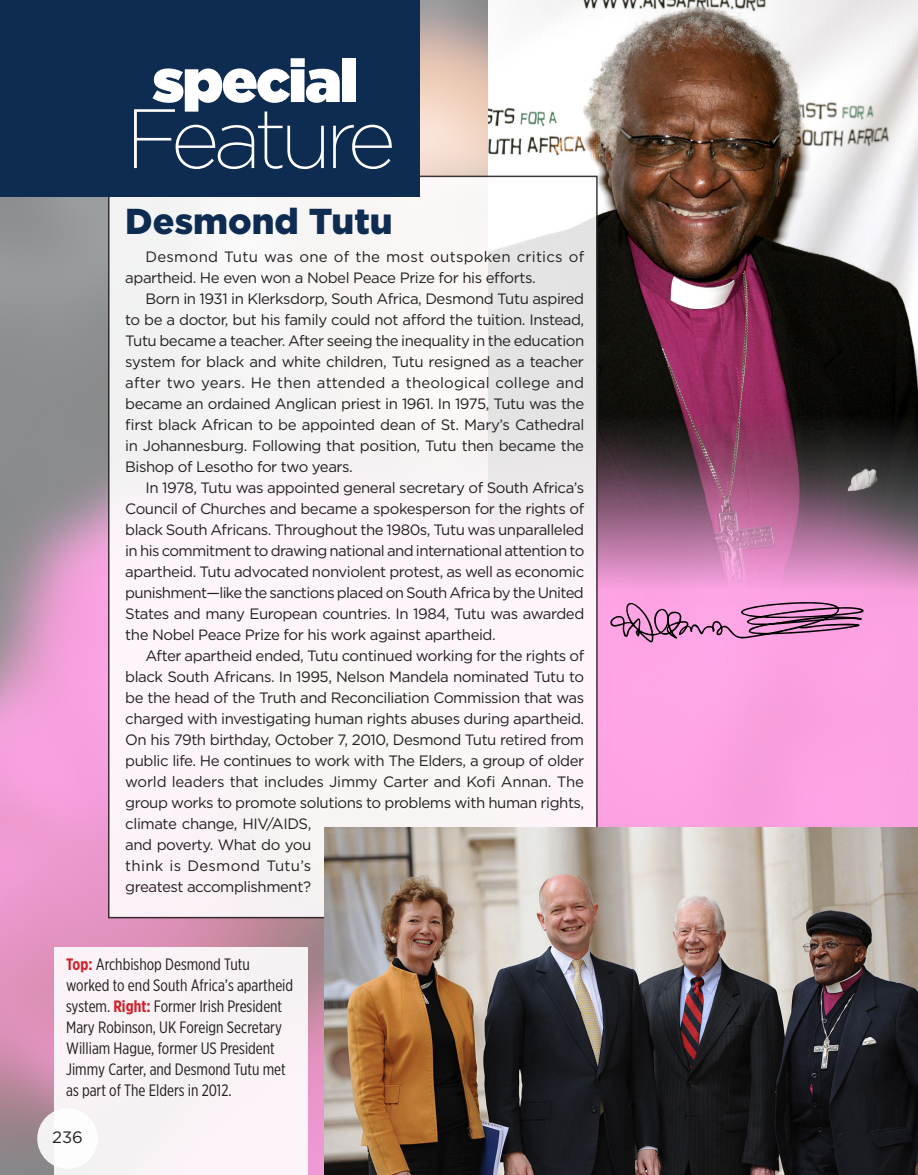
<style>
.page{position:relative;width:918px;height:1175px;background:#fff}
.page>*{position:absolute;margin:0;border:0;box-sizing:border-box;transform-origin:0 0}
.WS_-__SF___Feature{font:200 84px "Gotham";letter-spacing:-.08em;color:#fff}
.WS_-__SF___special{font:900 60px "Gotham";letter-spacing:-.025em;color:#fff}
.WS_-__SF__Title{font:900 36px "Gotham";color:#0e2b51}
.WS_-_Caption_txt{font:16.5px/21px "Gotham X Narrow";color:#231f20}
.PAGE_FOOTER__page_nu{font:16.5px "Gotham";color:#231f20}
.WS_-_Special_Feature{font:15px/21px "Gotham";letter-spacing:-.03em;color:#231f20}
.s1{font-weight:700;color:#cf232a}
</style>
<div class="page">
<img style="left:0;top:0;width:918px;height:1174px">
<img style="left:489px;top:0;width:429px;height:603px">
<svg style="left:111px;top:179px;width:484px;height:736px;fill:#f9f4f6"></svg>
<div style="left:0;top:0;width:419px;height:197px;background:#0e2b51"></div>
<div style="left:54px;top:946px;width:254px;height:228px;background:#f9f3f6"></div>
<svg style="left:608px;top:601px;width:257px;height:42px;background:#cf86ba"></svg>
<img style="left:325px;top:828px;width:593px;height:346px">
<div style="left:37px;top:1108px;width:61px;height:60px;background:#fff;border-radius:50%"></div>
<p class="WS_-__SF___special" style="left:153px;top:38px;width:207px">special</p>
<p class="WS_-__SF___Feature" style="left:125px;top:86px;width:272px">Feature</p>
<p class="WS_-__SF__Title" style="left:125px;top:196px;width:269px">Desmond Tutu</p>
<p class="WS_-_Special_Feature" style="left:125px;top:246px;width:461px;text-indent:20px">Desmond Tutu was one of the most outspoken critics of apartheid. He even won a Nobel Peace Prize for his efforts.</p>
<p class="WS_-_Special_Feature" style="left:125px;top:288px;width:461px;text-align:justify;text-indent:20px">Born in 1931 in Klerksdorp, South Africa, Desmond Tutu aspired to be a doctor, but his family could not afford the tuition. Instead, Tutu became a teacher. After seeing the inequality in the education system for black and white children, Tutu resigned as a teacher after two years. He then attended a theological college and became an ordained Anglican priest in 1961. In 1975, Tutu was the first black African to be appointed dean of St. Mary’s Cathedral in Johannesburg. Following that position, Tutu then became the Bishop of Lesotho for two years.</p>
<p class="WS_-_Special_Feature" style="left:125px;top:477px;width:461px;text-align:justify;text-indent:20px">In 1978, Tutu was appointed general secretary of South Africa’s Council of Churches and became a spokesperson for the rights of black South Africans. Throughout the 1980s, Tutu was unparalleled in his commitment to drawing national and international attention to apartheid. Tutu advocated nonviolent protest, as well as economic punishment—like the sanctions placed on South Africa by the United States and many European countries. In 1984, Tutu was awarded the Nobel Peace Prize for his work against apartheid.</p>
<p class="WS_-_Special_Feature" style="left:125px;top:645px;width:461px;text-indent:20px">After apartheid ended, Tutu continued working for the rights of black South Africans. In 1995, Nelson Mandela nominated Tutu to be the head of the Truth and Reconciliation Commission that was charged with investigating human rights abuses during apartheid.<br>On his 79th birthday, October 7, 2010, Desmond Tutu retired from public life. He continues to work with The Elders, a group of older world leaders that includes Jimmy Carter and Kofi Annan. The group works to promote solutions to problems with human rights, climate change, HIV/AIDS,<br>and poverty. What do you<br>think is Desmond Tutu’s<br>greatest accomplishment?</p>
<p class="WS_-_Caption_txt" style="left:66px;top:953px;width:229px"><span class="s1">Top:</span> Archbishop Desmond Tutu worked to end South Africa’s apartheid system. <span class="s1">Right:</span> Former Irish President Mary Robinson, UK Foreign Secretary William Hague, former US President Jimmy Carter, and Desmond Tutu met as part of The Elders in 2012.</p>
<p class="PAGE_FOOTER__page_nu" style="left:52px;top:1126px;width:32px">236</p>
</div>
